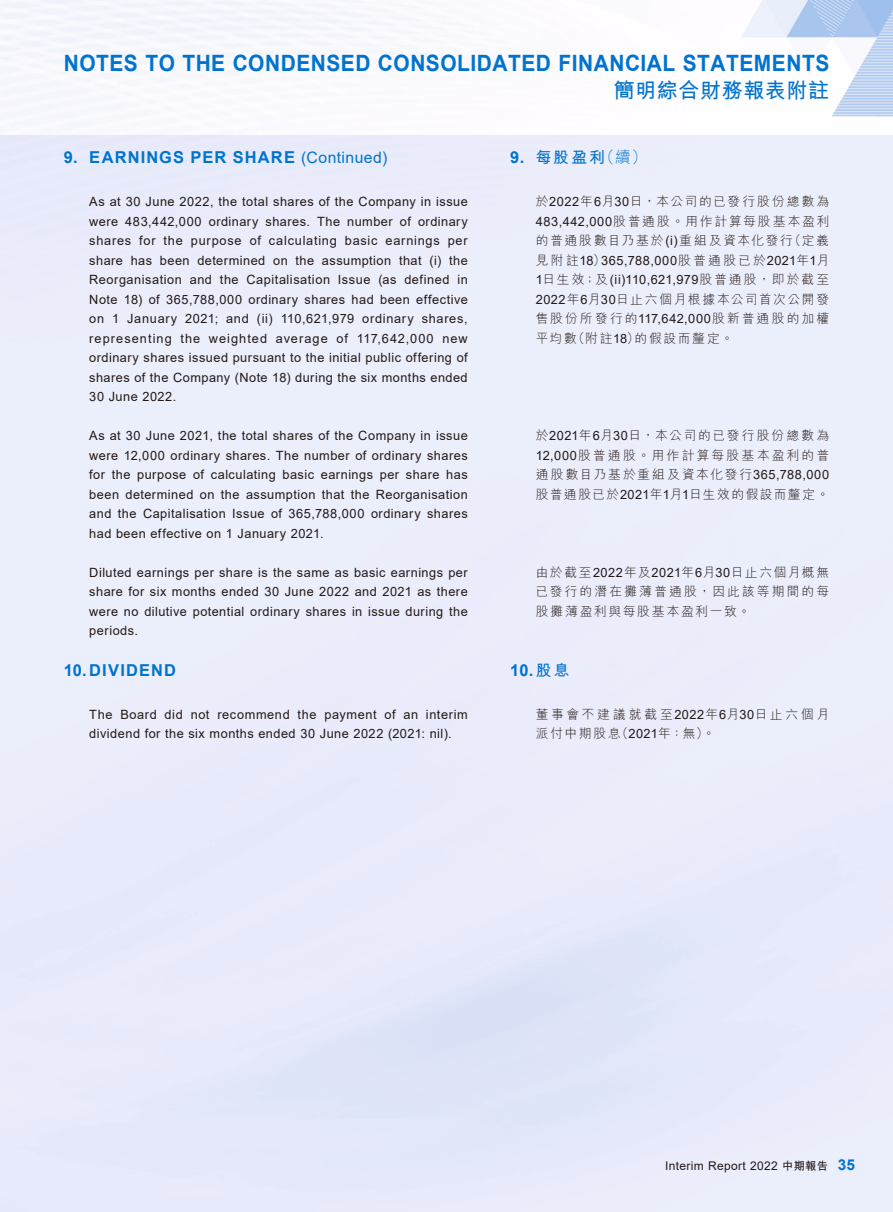
<style>
.page{position:relative;width:893px;height:1212px;background:#fff}
.page>*{position:absolute;margin:0;border:0;box-sizing:border-box;transform-origin:0 0}
.t1{font:700 22.5px "Arial";letter-spacing:.025em;color:#0073ce;scale:.93 1}
.t2{font:700 21px "M Hei HK";letter-spacing:.03em;color:#0073ce}
.t3{font:700 16.5px "Arial";letter-spacing:.07em;color:#0073ce}
.t4{font:700 15.75px "M Hei HK";color:#0073ce}
.t5{font:12.75px/19.5px "Arial";letter-spacing:.04em;color:#231916;text-align:justify}
.t6{font:300 12.75px/19.5px "M Hei HK";letter-spacing:.15em;color:#231916;text-align:justify}
.t7{font:300 12.75px/19.5px "M Hei HK";letter-spacing:.21em;color:#231916}
.t8{font:12px "Arial";letter-spacing:.03em;color:#231916}
.s1{font-weight:400;font-size:15.75px}
.s2{font-family:"Arial";font-size:16.5px}
.s3{font-weight:300}
.s4{font-family:"Arial";font-weight:400}
.s5{font-family:"M Hei HK";font-weight:300}
.s6{font-family:"M Hei HK";font-size:15.75px}
.s7{font-family:"M Hei HK";font-weight:700;font-size:11.25px}
.s8{font-weight:700;font-size:15px;color:#0073ce}
</style>
<div class="page">
<img style="left:0;top:0;width:893px;height:120px">
<div style="left:0;top:135px;width:893px;height:1077px;background:#ebeffb"></div>
<h1 class="t1" style="left:64px;top:47px;width:825px">NOTES TO THE CONDENSED CONSOLIDATED FINANCIAL STATEMENTS</h1>
<h2 class="t2" style="left:614px;top:75px;width:217px">簡明綜合財務報表附註</h2>
<p class="t3" style="left:64px;top:145px;width:325px">9. EARNINGS PER SHARE <span class="s1">(Continued)</span></p>
<p class="t5" style="left:89px;top:192px;width:380px">As at 30 June 2022, the total shares of the Company in issue were 483,442,000 ordinary shares. The number of ordinary shares for the purpose of calculating basic earnings per share has been determined on the assumption that (i) the Reorganisation and the Capitalisation Issue (as defined in Note 18) of 365,788,000 ordinary shares had been effective on 1 January 2021; and (ii) 110,621,979 ordinary shares, representing the weighted average of 117,642,000 new ordinary shares issued pursuant to the initial public offering of shares of the Company (Note 18) during the six months ended 30 June 2022.</p>
<p class="t5" style="left:89px;top:426px;width:380px">As at 30 June 2021, the total shares of the Company in issue were 12,000 ordinary shares. The number of ordinary shares for the purpose of calculating basic earnings per share has been determined on the assumption that the Reorganisation and the Capitalisation Issue of 365,788,000 ordinary shares had been effective on 1 January 2021.</p>
<p class="t5" style="left:89px;top:562px;width:380px">Diluted earnings per share is the same as basic earnings per share for six months ended 30 June 2022 and 2021 as there were no dilutive potential ordinary shares in issue during the periods.</p>
<p class="t3" style="left:64px;top:658px;width:114px">10. DIVIDEND</p>
<p class="t5" style="left:89px;top:705px;width:380px">The Board did not recommend the payment of an interim dividend for the six months ended 30 June 2022 (2021: nil).</p>
<p class="t4" style="left:510px;top:146px;width:138px"><span class="s2">9.</span> 每股盈利<span class="s3">（續）</span></p>
<p class="t6" style="left:536px;top:192px;width:295px">於<span class="s4">2022</span>年<span class="s4">6</span>月<span class="s4">30</span>日，本公司的已發行股份總數為<span class="s4">483,442,000</span>股普通股。用作計算每股基本盈利的普通股數目乃基於<span class="s4">(i)</span>重組及資本化發行（定義</p>
<p class="t5" style="left:536px;top:250px;width:295px"><span class="s5">見附註</span>18<span class="s5">）</span>365,788,000<span class="s5">股普通股已於</span>2021<span class="s5">年</span>1<span class="s5">月<br></span>1<span class="s5">日生效；及</span>(ii)110,621,979<span class="s5">股普通股，即於截至</span></p>
<p class="t6" style="left:536px;top:289px;width:295px"><span class="s4">2022</span>年<span class="s4">6</span>月<span class="s4">30</span>日止六個月根據本公司首次公開發售股份所發行的<span class="s4">117,642,000</span>股新普通股的加權平均數（附註<span class="s4">18</span>）的假設而釐定。</p>
<p class="t6" style="left:536px;top:425px;width:295px">於<span class="s4">2021</span>年<span class="s4">6</span>月<span class="s4">30</span>日，本公司的已發行股份總數為<span class="s4">12,000</span>股普通股。用作計算每股基本盈利的普通股數目乃基於重組及資本化發行<span class="s4">365,788,000</span>股普通股已於<span class="s4">2021</span>年<span class="s4">1</span>月<span class="s4">1</span>日生效的假設而釐定。</p>
<p class="t6" style="left:536px;top:562px;width:295px">由於截至<span class="s4">2022</span>年及<span class="s4">2021</span>年<span class="s4">6</span>月<span class="s4">30</span>日止六個月概無已發行的潛在攤薄普通股，因此該等期間的每股攤薄盈利與每股基本盈利一致。</p>
<p class="t3" style="left:510px;top:658px;width:61px">10. <span class="s6">股息</span></p>
<p class="t7" style="left:536px;top:704px;width:295px">董事會不建議就截至<span class="s4">2022</span>年<span class="s4">6</span>月<span class="s4">30</span>日止六個月派付中期股息（<span class="s4">2021</span>年：無）。</p>
<p class="t8" style="left:665px;top:1158px;width:191px">Interim Report 2022 <span class="s7">中期報告</span> <span class="s8">35</span></p>
</div>
